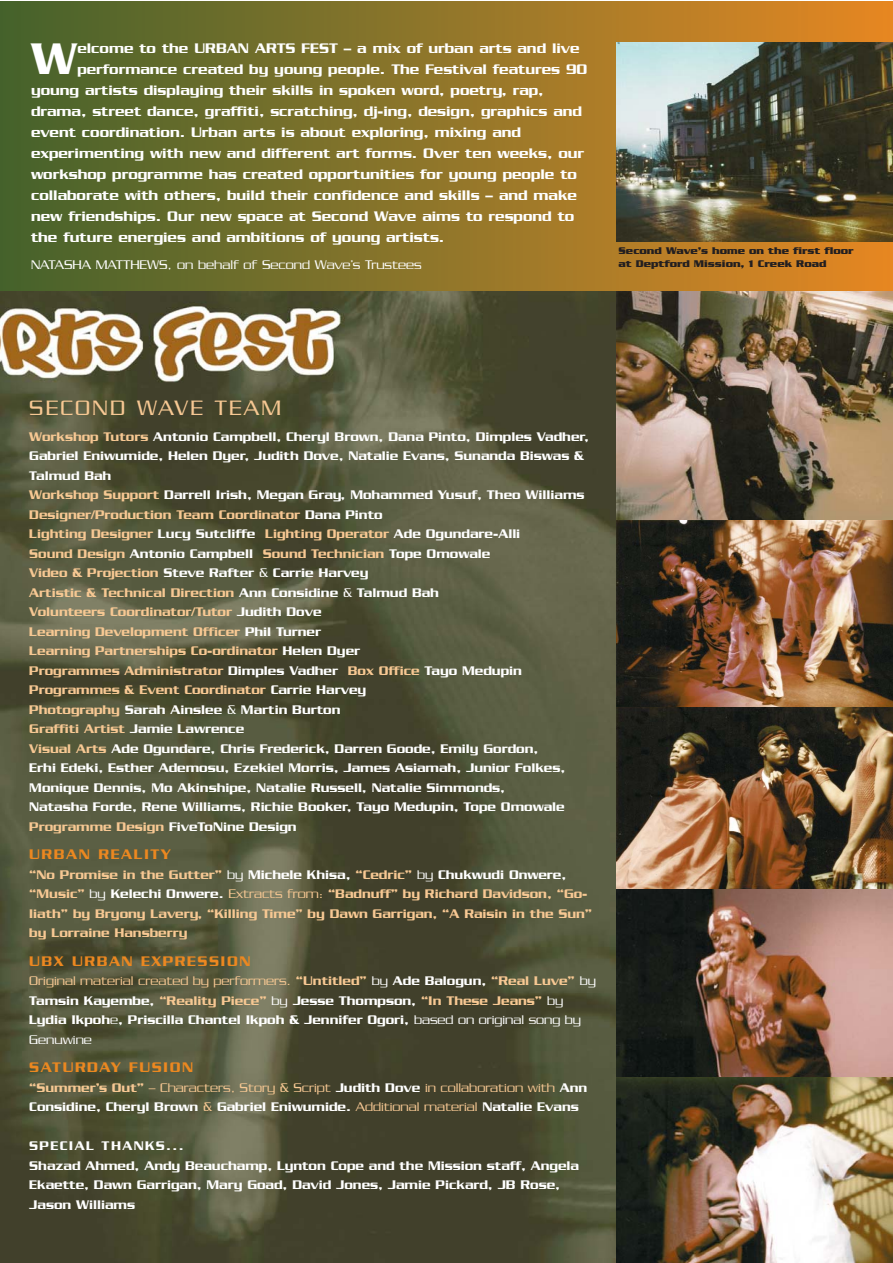
<style>
.page{position:relative;width:893px;height:1263px;background:#fff}
.page>*{position:absolute;margin:0;border:0;box-sizing:border-box;transform-origin:0 0}
.t1{font:500 47.85px "Serpentine";color:#fff}
.t2{font:300 22.5px "Serpentine";letter-spacing:.1em;color:#f7c893}
.t3{font:500 15px "Serpentine";color:#fff}
.t4{font:500 15px "Serpentine";letter-spacing:.1em;color:#ec8820}
.t5{font:500 13.5px/19.5px "Serpentine";color:#fff}
.t6{font:500 13.5px/19.5px "Serpentine";color:#f7c893}
.t7{font:300 13.5px "Serpentine";color:#fff}
.t8{font:700 10.5px/12.6px "Serpentine";color:#231f20}
.s1{color:#f7c893}
.s2{font-weight:300}
.s3{font-weight:300;color:#fff}
.s4{color:#fff}
.s5{font-weight:300;color:#f7c893}
</style>
<div class="page">
<div style="left:0;top:2px;width:892px;height:289px;background:linear-gradient(to right,#43632d,#e38824)"></div>
<hr style="left:0;top:2px;width:1px;height:289px;background:#44612b">
<img style="left:616px;top:42px;width:276px;height:200px">
<img style="left:0;top:291px;width:616px;height:972px">
<img style="left:616px;top:291px;width:276px;height:230px">
<img style="left:616px;top:1077px;width:276px;height:186px">
<img style="left:616px;top:706px;width:276px;height:183px">
<img style="left:616px;top:521px;width:276px;height:185px">
<svg style="left:616px;top:889px;width:276px;height:188px;background:#725648"></svg>
<h1 class="t1" style="left:31px;top:44px;width:48px">W</h1>
<p class="t3" style="left:77px;top:44px;width:504px">elcome to the URBAN ARTS FEST – a mix of urban arts and live</p>
<p class="t3" style="left:77px;top:65px;width:512px">performance created by young people. The Festival features 90</p>
<p class="t3" style="left:31px;top:86px;width:514px">young artists displaying their skills in spoken word, poetry, rap,</p>
<p class="t3" style="left:31px;top:107px;width:552px">drama, street dance, graffiti, scratching, dj-ing, design, graphics and</p>
<p class="t3" style="left:31px;top:128px;width:491px">event coordination. Urban arts is about exploring, mixing and</p>
<p class="t3" style="left:31px;top:149px;width:555px">experimenting with new and different art forms. Over ten weeks, our</p>
<p class="t3" style="left:31px;top:170px;width:547px">workshop programme has created opportunities for young people to</p>
<p class="t3" style="left:31px;top:191px;width:547px">collaborate with others, build their confidence and skills – and make</p>
<p class="t3" style="left:31px;top:212px;width:545px">new friendships. Our new space at Second Wave aims to respond to</p>
<p class="t3" style="left:31px;top:233px;width:415px">the future energies and ambitions of young artists.</p>
<p class="t7" style="left:31px;top:260px;width:392px">NATASHA MATTHEWS, on behalf of Second Wave’s Trustees</p>
<p class="t8" style="left:618px;top:246px;width:237px">Second Wave’s home on the first floor at Deptford Mission, 1 Creek Road</p>
<h2 class="t2" style="left:29px;top:401px;width:253px">SECOND WAVE TEAM</h2>
<p class="t5" style="left:29px;top:428px;width:561px"><span class="s1">Workshop Tutors</span> Antonio Campbell, Cheryl Brown, Dana Pinto, Dimples Vadher, Gabriel Eniwumide, Helen Dyer, Judith Dove, Natalie Evans, Sunanda Biswas &amp; Talmud Bah<br><span class="s1">Workshop Support</span> Darrell Irish, Megan Gray, Mohammed Yusuf, Theo Williams <span class="s1">Designer/Production Team Coordinator</span> Dana Pinto<br><span class="s1">Lighting Designer</span> Lucy Sutcliffe <span class="s1">Lighting Operator</span> Ade Ogundare-Alli<br><span class="s1">Sound Design</span> Antonio Campbell <span class="s1">Sound Technician</span> Tope Omowale<br><span class="s1">Video &amp; Projection</span> Steve Rafter <span class="s2">&amp;</span> Carrie Harvey<br><span class="s1">Artistic &amp; Technical Direction</span> Ann Considine <span class="s2">&amp;</span> Talmud Bah<br><span class="s1">Volunteers Coordinator/Tutor</span> Judith Dove<br><span class="s1">Learning Development Officer</span> Phil Turner<br><span class="s1">Learning Partnerships Co-ordinator</span> Helen Dyer<br><span class="s1">Programmes Administrator</span> Dimples Vadher <span class="s1">Box Office</span> Tayo Medupin <span class="s1">Programmes &amp; Event Coordinator</span> Carrie Harvey<br><span class="s1">Photography</span> Sarah Ainslee <span class="s2">&amp;</span> Martin Burton<br><span class="s1">Graffiti Artist</span> Jamie Lawrence<br><span class="s1">Visual Arts</span> Ade Ogundare, Chris Frederick, Darren Goode, Emily Gordon,<br>Erhi Edeki, Esther Ademosu, Ezekiel Morris, James Asiamah, Junior Folkes, Monique Dennis, Mo Akinshipe, Natalie Russell, Natalie Simmonds,<br>Natasha Forde, Rene Williams, Richie Booker, Tayo Medupin, Tope Omowale <span class="s1">Programme Design</span> FiveToNine Design</p>
<p class="t4" style="left:29px;top:849px;width:143px">URBAN REALITY</p>
<p class="t6" style="left:29px;top:866px;width:564px">“No Promise in the Gutter” <span class="s3">by</span> <span class="s4">Michele Khisa,</span> “Cedric” <span class="s3">by</span> <span class="s4">Chukwudi Onwere, </span>“Music” <span class="s3">by</span> <span class="s4">Kelechi Onwere.</span> <span class="s2">Extracts from:</span> “Badnuff” by Richard Davidson, “Go&shy;liath” by Bryony Lavery, “Killing Time” by Dawn Garrigan, “A Raisin in the Sun” by Lorraine Hansberry</p>
<p class="t4" style="left:29px;top:956px;width:223px">UBX URBAN EXPRESSION</p>
<p class="t5" style="left:29px;top:972px;width:568px"><span class="s5">Original material created by performers.</span> <span class="s1">“Untitled”</span> <span class="s2">by</span> Ade Balogun, <span class="s1">“Real Luve”</span> <span class="s2">by </span>Tamsin Kayembe, <span class="s1">“Reality Piece”</span> <span class="s2">by</span> Jesse Thompson, <span class="s1">“In These Jeans”</span> <span class="s2">by </span>Lydia Ikpoh<span class="s2">e</span>, Priscilla Chantel Ikpoh &amp; Jennifer Ogori, <span class="s2">based on original song by Genuwine</span></p>
<p class="t4" style="left:29px;top:1062px;width:165px">SATURDAY FUSION</p>
<p class="t5" style="left:29px;top:1079px;width:559px"><span class="s1">“Summer’s Out”</span> <span class="s5">– Characters, Story &amp; Script</span> Judith Dove <span class="s5">in collaboration with</span> Ann<br>Considine, Cheryl Brown <span class="s5">&amp;</span> Gabriel Eniwumide. <span class="s5">Additional material</span> Natalie Evans</p>
<p class="t5" style="left:29px;top:1137px;width:551px">SPECIAL THANKS...<br>Shazad Ahmed, Andy Beauchamp, Lynton Cope and the Mission staff, Angela Ekaette, Dawn Garrigan, Mary Goad, David Jones, Jamie Pickard, JB Rose, Jason Williams</p>
</div>
